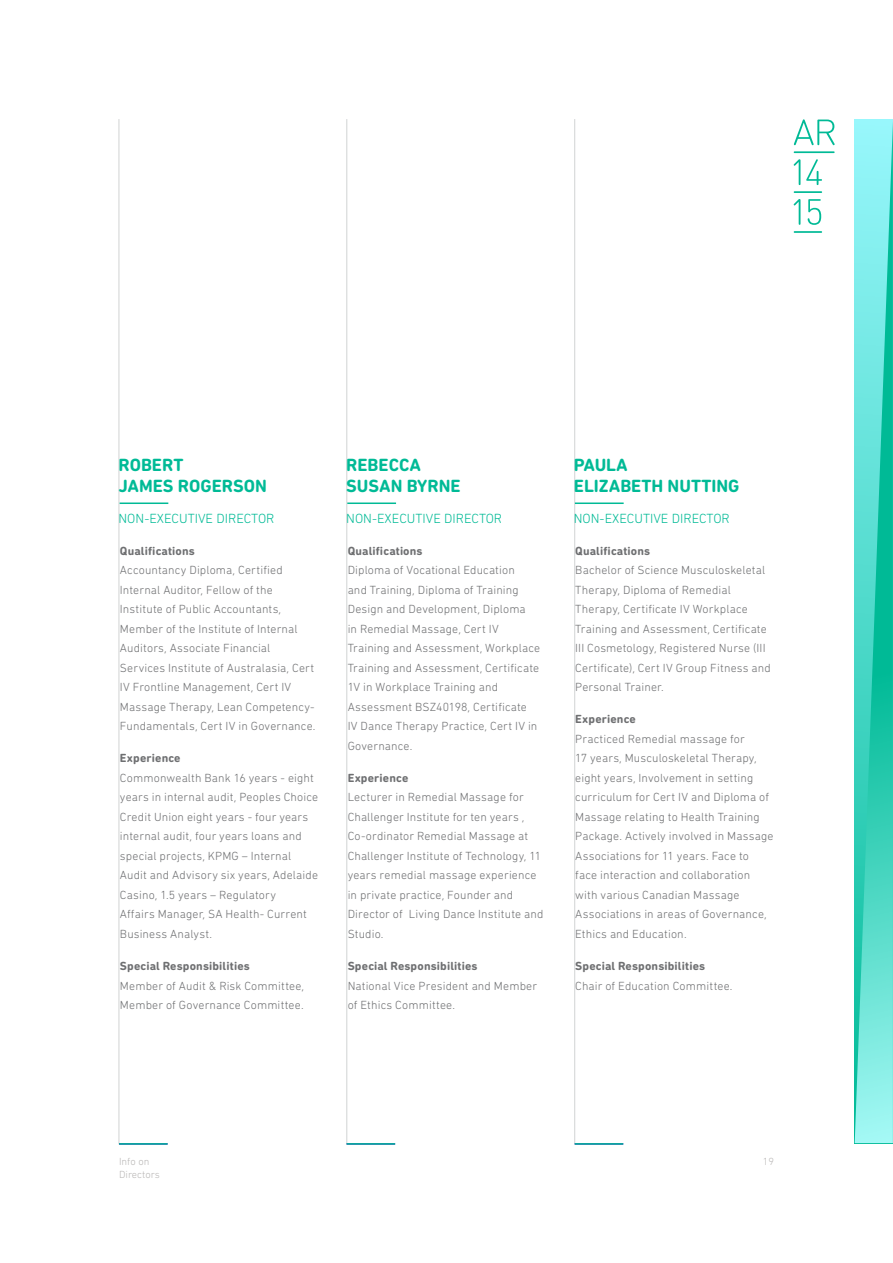
<style>
.page{position:relative;width:893px;height:1263px;background:#fff}
.page>*{position:absolute;margin:0;border:0;box-sizing:border-box;transform-origin:0 0}
.t1{font:700 18px/21px "DIN Next Rounded LT Pro";color:#00ba96}
.t2{font:300 13.5px "DIN Next Rounded LT Pro";color:#00ba96}
.t3{font:300 12px/19.5px "DIN Next Rounded LT Pro";letter-spacing:.01em;color:#6e6f71}
.t4{font:700 12px "DIN Next Rounded LT Pro";letter-spacing:.015em;color:#6e6f71}
.t5{font:300 10.5px/12.6px "DIN Next Rounded LT Pro";color:#b9b7b6}
</style>
<div class="page">
<hr style="left:574px;top:119px;width:1px;height:1025px;background:#d1d3d4">
<hr style="left:347px;top:119px;width:1px;height:1025px;background:#d1d3d4">
<hr style="left:119px;top:119px;width:1px;height:1025px;background:#d1d3d4">
<svg style="left:855px;top:121px;width:38px;height:1022px;background:#52daca"></svg>
<svg style="left:794px;top:119px;width:41px;height:26px"></svg>
<hr style="left:794px;top:151px;width:41px;height:2px;background:#00ba96">
<svg style="left:794px;top:159px;width:6px;height:26px"></svg>
<svg style="left:806px;top:159px;width:16px;height:26px"></svg>
<hr style="left:794px;top:191px;width:28px;height:2px;background:#00ba96">
<svg style="left:794px;top:199px;width:6px;height:26px"></svg>
<svg style="left:808px;top:199px;width:13px;height:26px"></svg>
<hr style="left:794px;top:231px;width:28px;height:2px;background:#00ba96">
<hr style="left:119px;top:1143px;width:49px;height:2px;background:#00ba96">
<hr style="left:347px;top:1143px;width:48px;height:2px;background:#00ba96">
<hr style="left:575px;top:1143px;width:48px;height:2px;background:#00ba96">
<hr style="left:120px;top:502px;width:48px;height:2px;background:#00ba96">
<hr style="left:347px;top:502px;width:49px;height:2px;background:#00ba96">
<hr style="left:575px;top:502px;width:49px;height:2px;background:#00ba96">
<h1 class="t1" style="left:119px;top:454px;width:150px">ROBERT<br>JAMES ROGERSON</h1>
<p class="t2" style="left:119px;top:510px;width:157px">NON-EXECUTIVE DIRECTOR</p>
<p class="t4" style="left:120px;top:543px;width:76px">Qualifications</p>
<p class="t3" style="left:120px;top:560px;width:197px">Accountancy Diploma, Certified Internal Auditor, Fellow of the Institute of Public Accountants, Member of the Institute of Internal Auditors, Associate Financial Services Institute of Australasia, Cert IV Frontline Management, Cert IV Massage Therapy, Lean Competency-Fundamentals, Cert IV in Governance.</p>
<p class="t4" style="left:120px;top:751px;width:62px">Experience</p>
<p class="t3" style="left:120px;top:768px;width:200px">Commonwealth Bank 16 years - eight years in internal audit, Peoples Choice Credit Union eight years - four years internal audit, four years loans and special projects, KPMG – Internal Audit and Advisory six years, Adelaide Casino, 1.5 years – Regulatory<br>Affairs Manager, SA Health- Current Business Analyst.</p>
<p class="t4" style="left:120px;top:959px;width:131px">Special Responsibilities</p>
<p class="t3" style="left:120px;top:975px;width:186px">Member of Audit &amp; Risk Committee,<br>Member of Governance Committee.</p>
<h1 class="t1" style="left:346px;top:454px;width:116px">REBECCA<br>SUSAN BYRNE</h1>
<p class="t2" style="left:346px;top:510px;width:157px">NON-EXECUTIVE DIRECTOR</p>
<p class="t4" style="left:348px;top:543px;width:76px">Qualifications</p>
<p class="t3" style="left:348px;top:560px;width:194px">Diploma of Vocational Education<br>and Training, Diploma of Training<br>Design and Development, Diploma<br>in Remedial Massage, Cert IV<br>Training and Assessment, Workplace<br>Training and Assessment, Certificate<br>1V in Workplace Training and<br>Assessment BSZ40198, Certificate<br>IV Dance Therapy Practice, Cert IV in<br>Governance.</p>
<p class="t4" style="left:348px;top:771px;width:62px">Experience</p>
<p class="t3" style="left:348px;top:787px;width:197px">Lecturer in Remedial Massage for<br>Challenger Institute for ten years ,<br>Co-ordinator Remedial Massage at<br>Challenger Institute of Technology, 11 years remedial massage experience in private practice, Founder and<br>Director of Living Dance Institute and<br>Studio.</p>
<p class="t4" style="left:348px;top:959px;width:131px">Special Responsibilities</p>
<p class="t3" style="left:348px;top:975px;width:191px">National Vice President and Member of Ethics Committee.</p>
<h1 class="t1" style="left:574px;top:454px;width:167px">PAULA<br>ELIZABETH NUTTING</h1>
<p class="t2" style="left:574px;top:510px;width:157px">NON-EXECUTIVE DIRECTOR</p>
<p class="t4" style="left:575px;top:543px;width:76px">Qualifications</p>
<p class="t3" style="left:575px;top:560px;width:197px">Bachelor of Science Musculoskeletal Therapy, Diploma of Remedial Therapy, Certificate IV Workplace Training and Assessment, Certificate III Cosmetology, Registered Nurse (III Certificate), Cert IV Group Fitness and Personal Trainer.</p>
<p class="t4" style="left:575px;top:712px;width:62px">Experience</p>
<p class="t3" style="left:575px;top:729px;width:200px">Practiced Remedial massage for<br>17 years, Musculoskeletal Therapy, eight years, Involvement in setting curriculum for Cert IV and Diploma of Massage relating to Health Training Package. Actively involved in Massage Associations for 11 years. Face to face interaction and collaboration with various Canadian Massage Associations in areas of Governance, Ethics and Education.</p>
<p class="t4" style="left:575px;top:959px;width:131px">Special Responsibilities</p>
<p class="t3" style="left:575px;top:975px;width:159px">Chair of Education Committee.</p>
<p class="t5" style="left:119px;top:1155px;width:42px">Info on<br>Directors</p>
<p class="t5" style="left:763px;top:1155px;width:13px">19</p>
</div>
